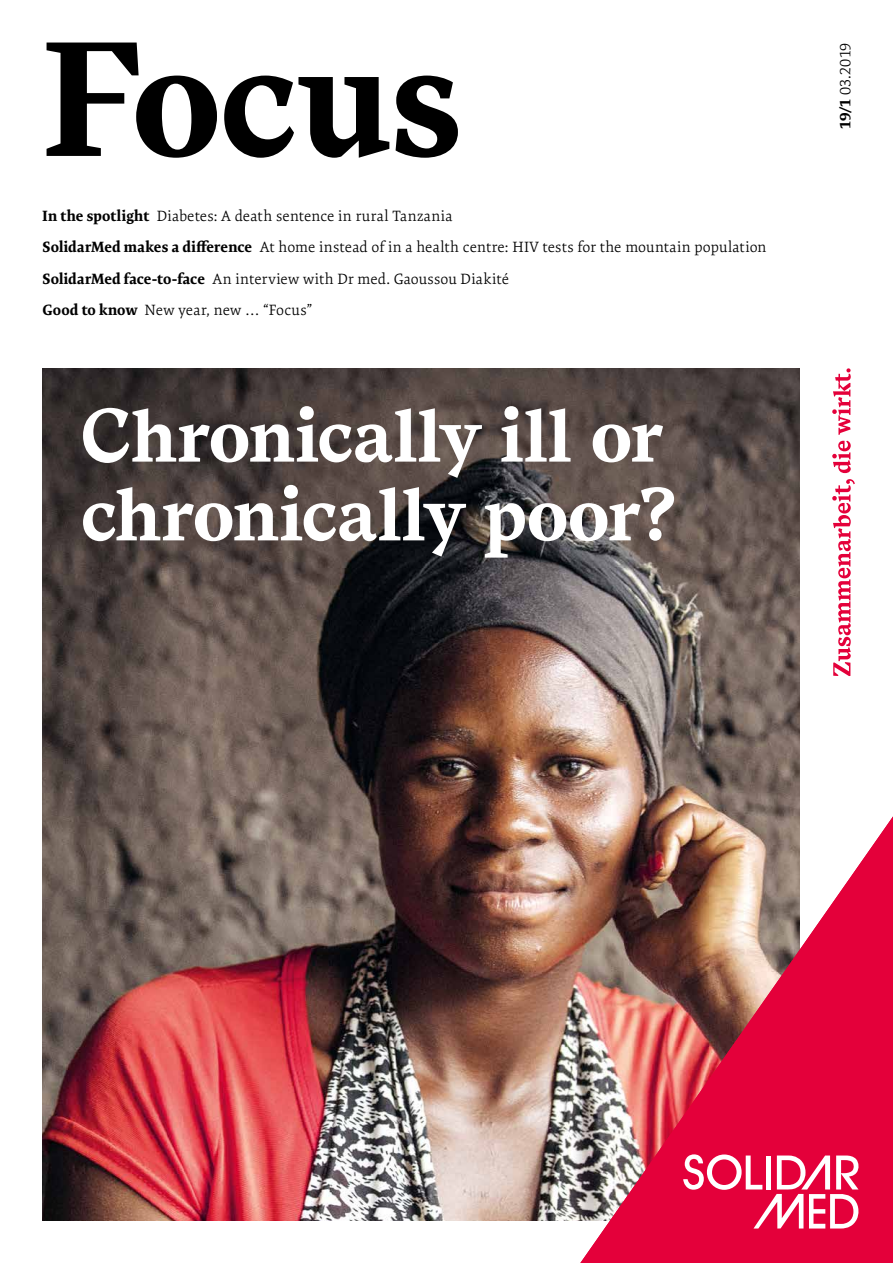
<style>
.page{position:relative;width:893px;height:1263px;background:#fff}
.page>*{position:absolute;margin:0;border:0;box-sizing:border-box;transform-origin:0 0}
.t1{font:700 162px "Messina Serif";letter-spacing:-.01em;color:#000}
.t2{font:700 75px/78.8px "Messina Serif";letter-spacing:-.01em;color:#fff}
.t3{font:300 15px/31.5px "Expo Serif Pro";letter-spacing:.01em;color:#000}
.s1{font-weight:700}
</style>
<div class="page">
<img style="left:43px;top:368px;width:757px;height:852px">
<img style="left:571px;top:798px;width:229px;height:423px">
<img style="left:580px;top:816px;width:313px;height:447px">
<svg style="left:683px;top:1154px;width:177px;height:74px"></svg>
<svg style="left:832px;top:479px;width:23px;height:197px"></svg>
<svg style="left:832px;top:441px;width:19px;height:32px"></svg>
<svg style="left:832px;top:368px;width:19px;height:67px"></svg>
<h1 class="t1" style="left:43px;top:-23px;width:422px">Focus</h1>
<p class="t3" style="left:43px;top:200px;width:725px"><span class="s1">In the spotlight</span> Diabetes: A death sentence in rural Tanzania<br><span class="s1">SolidarMed makes a difference</span> At home instead of in a health centre: HIV tests for the mountain population <span class="s1">SolidarMed face-to-face</span> An interview with Dr med. Gaoussou Diakité<br><span class="s1">Good to know</span> New year, new … “Focus”</p>
<h2 class="t2" style="left:81px;top:396px;width:598px">Chronically ill or chronically poor?</h2>
<p class="t3" style="left:829px;top:129px;width:88px;rotate:-90deg"><span class="s1">19/1</span> 03.2019</p>
</div>
